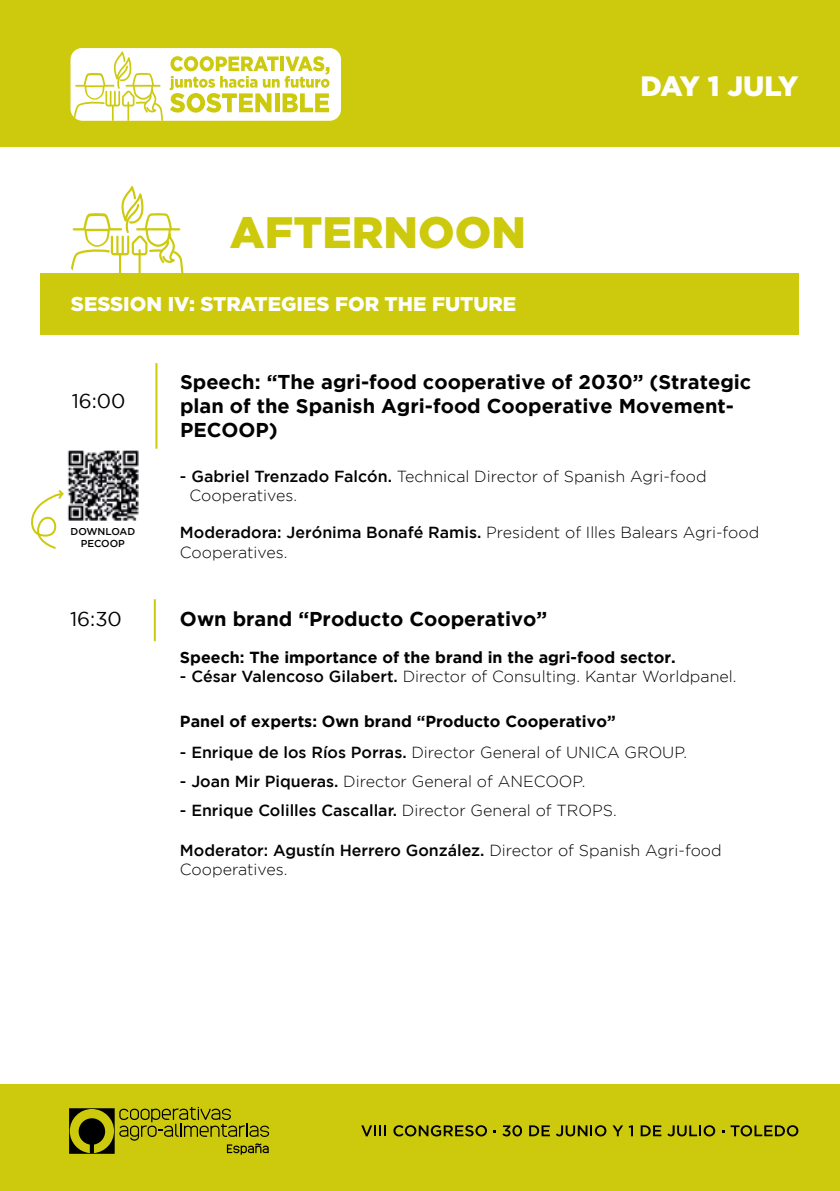
<style>
.page{position:relative;width:840px;height:1191px;background:#fff}
.page>*{position:absolute;margin:0;border:0;box-sizing:border-box;transform-origin:0 0}
.t1{font:900 44px "Gotham";color:#cdca0e}
.t2{font:900 28px "Gotham";letter-spacing:-.05em;color:#fff}
.t3{font:700 20px/24px "Gotham";color:#020203}
.t4{font:900 20px "Gotham";color:#fff}
.t5{font:20px "Gotham";color:#020203}
.t6{font:300 16px/19.2px "Gotham";color:#020203}
.t7{font:700 16px "Gotham";color:#020203}
.t8{font:500 16px "Gotham";color:#020203}
.t9{font:500 10px/12px "Gotham";color:#020203;text-align:center}
.s1{font-weight:500}
.s2{font-weight:300}
</style>
<div class="page">
<div style="left:0;top:1084px;width:839px;height:107px;background:#cdca0e"></div>
<svg style="left:69px;top:1107px;width:200px;height:47px"></svg>
<svg style="left:361px;top:1125px;width:25px;height:11px"></svg>
<svg style="left:393px;top:1125px;width:93px;height:11px"></svg>
<svg style="left:502px;top:1125px;width:20px;height:11px"></svg>
<svg style="left:529px;top:1125px;width:20px;height:11px"></svg>
<svg style="left:556px;top:1125px;width:50px;height:11px"></svg>
<svg style="left:612px;top:1125px;width:10px;height:11px"></svg>
<svg style="left:628px;top:1125px;width:4px;height:11px"></svg>
<svg style="left:640px;top:1125px;width:21px;height:11px"></svg>
<svg style="left:667px;top:1125px;width:47px;height:11px"></svg>
<svg style="left:730px;top:1125px;width:68px;height:11px"></svg>
<div style="left:0;top:0;width:839px;height:146px;background:#cdca0e"></div>
<div style="left:70px;top:48px;width:271px;height:73px;background:#fff;border-radius:12px"></div>
<svg style="left:74px;top:51px;width:255px;height:70px"></svg>
<hr style="left:154px;top:599px;width:2px;height:42px;background:#cdca0e">
<svg style="left:71px;top:186px;width:112px;height:86px"></svg>
<div style="left:40px;top:272px;width:758px;height:62px;background:#cdca0e"></div>
<hr style="left:155px;top:363px;width:2px;height:86px;background:#cdca0e">
<img style="left:67px;top:450px;width:72px;height:71px">
<svg style="left:31px;top:490px;width:33px;height:59px"></svg>
<h1 class="t1" style="left:230px;top:202px;width:297px">AFTERNOON</h1>
<p class="t4" style="left:71px;top:290px;width:446px">SESSION IV: STRATEGIES FOR THE FUTURE</p>
<h2 class="t2" style="left:640px;top:66px;width:159px">DAY 1 JULY</h2>
<p class="t5" style="left:72px;top:390px;width:55px">16:00</p>
<p class="t9" style="left:70px;top:525px;width:66px">DOWNLOAD<br>PECOOP</p>
<p class="t3" style="left:180px;top:369px;width:572px">Speech: “The agri-food cooperative of 2030” (Strategic plan of the Spanish Agri-food Cooperative Movement-<br>PECOOP)</p>
<p class="t6" style="left:189px;top:466px;width:518px;text-indent:-10px"><span class="s1">- Gabriel Trenzado Falcón.</span> Technical Director of Spanish Agri-food<br>Cooperatives.</p>
<p class="t6" style="left:180px;top:523px;width:580px"><span class="s1">Moderadora: Jerónima Bonafé Ramis.</span> President of Illes Balears Agri-food<br>Cooperatives.</p>
<p class="t5" style="left:70px;top:608px;width:53px">16:30</p>
<p class="t3" style="left:180px;top:606px;width:368px">Own brand “Producto Cooperativo”</p>
<p class="t7" style="left:180px;top:648px;width:497px">Speech: The importance of the brand in the agri-food sector.</p>
<p class="t6" style="left:180px;top:666px;width:557px"><span class="s1">- César Valencoso Gilabert.</span> Director of Consulting. Kantar Worldpanel.</p>
<p class="t7" style="left:180px;top:712px;width:437px">Panel of experts: Own brand “Producto Cooperativo”</p>
<p class="t6" style="left:180px;top:743px;width:508px"><span class="s1">- Enrique de los Ríos Porras.</span> Director General of UNICA GROUP.</p>
<p class="t6" style="left:180px;top:771px;width:406px"><span class="s1">- Joan Mir Piqueras.</span> Director General of ANECOOP.</p>
<p class="t8" style="left:180px;top:801px;width:438px">- Enrique Colilles Cascallar. <span class="s2">Director General of TROPS.</span></p>
<p class="t6" style="left:180px;top:840px;width:543px"><span class="s1">Moderator: Agustín Herrero González.</span> Director of Spanish Agri-food<br>Cooperatives.</p>
</div>
